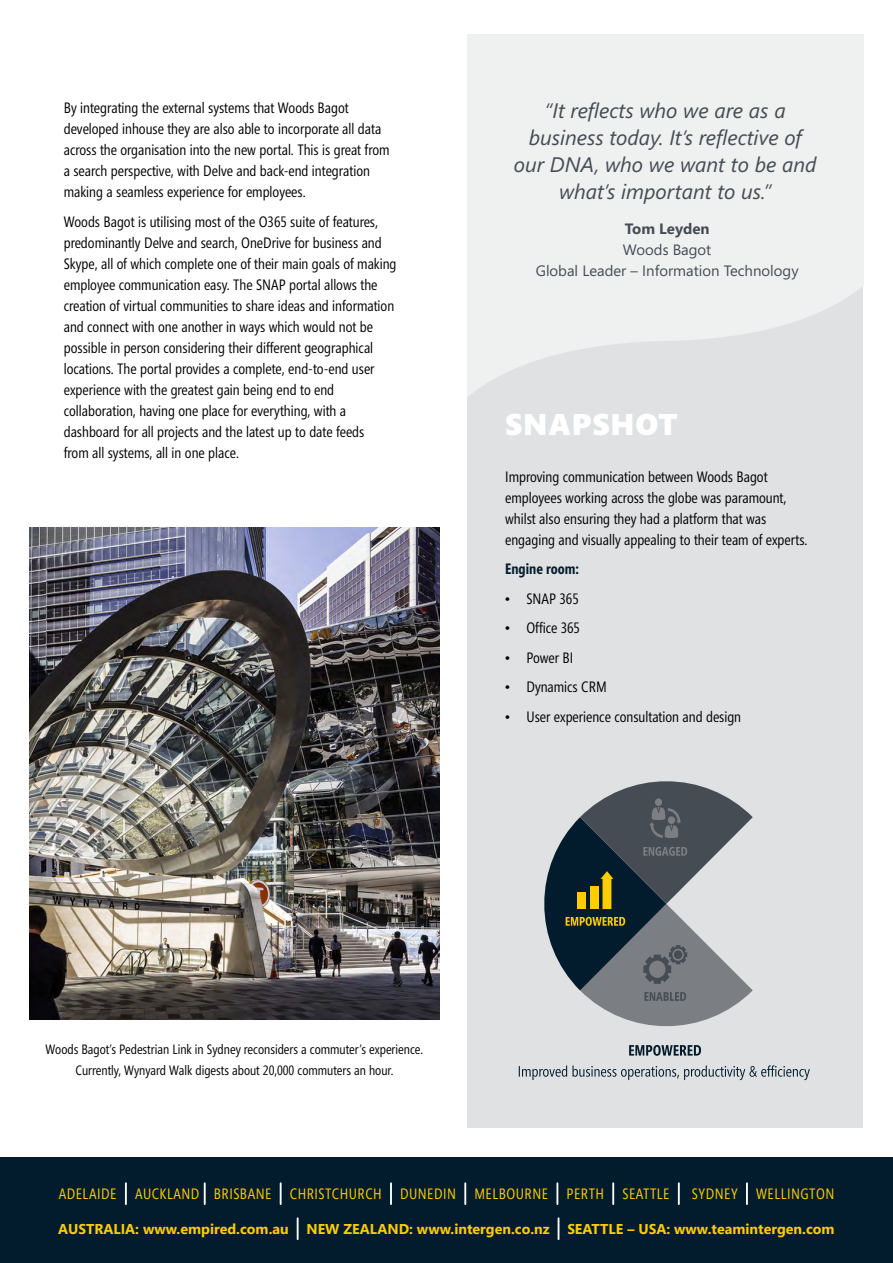
<style>
.page{position:relative;width:893px;height:1263px;background:#fff}
.page>*{position:absolute;margin:0;border:0;box-sizing:border-box;transform-origin:0 0}
.t1{font:900 30px "Segoe";letter-spacing:.03em;color:#fff}
.t2{font:italic 21px/27px "Segoe";color:#454c53;text-align:center}
.t3{font:15px/21px "Segoe Condensed";color:#000}
.t4{font:15px "Segoe Condensed";letter-spacing:.03em;color:#fecd00}
.t5{font:15px/21px "Segoe";color:#454c53;text-align:center}
.t6{font:700 15px "Segoe Condensed";color:#031c2d}
.t7{font:700 15px "Segoe";color:#454c53}
.t8{font:700 14.25px "Segoe";color:#fecd00}
.t9{font:13.5px/21px "Segoe Condensed";color:#000;text-align:center}
</style>
<div class="page">
<div style="left:468px;top:34px;width:395px;height:1094px;background:#dfe1e2"></div>
<svg style="left:468px;top:34px;width:395px;height:362px;fill:#eff1f1"></svg>
<div style="left:0;top:1158px;width:893px;height:105px;background:#031c2d"></div>
<hr style="left:125px;top:1183px;width:2px;height:21px;background:#fff">
<hr style="left:204px;top:1183px;width:2px;height:21px;background:#fff">
<hr style="left:280px;top:1183px;width:2px;height:21px;background:#fff">
<hr style="left:390px;top:1183px;width:2px;height:21px;background:#fff">
<hr style="left:464px;top:1183px;width:2px;height:21px;background:#fff">
<hr style="left:556px;top:1183px;width:2px;height:21px;background:#fff">
<hr style="left:612px;top:1183px;width:2px;height:21px;background:#fff">
<hr style="left:678px;top:1183px;width:2px;height:21px;background:#fff">
<hr style="left:746px;top:1183px;width:2px;height:21px;background:#fff">
<hr style="left:297px;top:1218px;width:2px;height:21px;background:#fff">
<svg style="left:558px;top:1218px;width:1px;height:21px"></svg>
<svg style="left:519px;top:1065px;width:291px;height:15px"></svg>
<svg style="left:629px;top:1045px;width:72px;height:11px"></svg>
<svg style="left:544px;top:781px;width:209px;height:245px"></svg>
<img style="left:30px;top:527px;width:409px;height:492px">
<p class="t3" style="left:64px;top:98px;width:327px">By integrating the external systems that Woods Bagot developed inhouse they are also able to incorporate all data across the organisation into the new portal. This is great from a search perspective, with Delve and back-end integration making a seamless experience for employees.</p>
<p class="t3" style="left:64px;top:211px;width:334px">Woods Bagot is utilising most of the O365 suite of features, predominantly Delve and search, OneDrive for business and Skype, all of which complete one of their main goals of making employee communication easy. The SNAP portal allows the creation of virtual communities to share ideas and information and connect with one another in ways which would not be possible in person considering their different geographical locations. The portal provides a complete, end-to-end user experience with the greatest gain being end to end collaboration, having one place for everything, with a dashboard for all projects and the latest up to date feeds<br>from all systems, all in one place.</p>
<h2 class="t2" style="left:514px;top:96px;width:304px">“It reflects who we are as a business today. It’s reflective of our DNA, who we want to be and what’s important to us.”</h2>
<p class="t7" style="left:625px;top:218px;width:86px">Tom Leyden</p>
<p class="t5" style="left:536px;top:239px;width:264px">Woods Bagot<br>Global Leader – Information Technology</p>
<h1 class="t1" style="left:505px;top:403px;width:174px">SNAPSHOT</h1>
<p class="t3" style="left:505px;top:466px;width:304px">Improving communication between Woods Bagot employees working across the globe was paramount, whilst also ensuring they had a platform that was engaging and visually appealing to their team of experts.</p>
<p class="t6" style="left:505px;top:559px;width:75px">Engine room:</p>
<p class="t3" style="left:505px;top:588px;width:75px">• SNAP 365</p>
<p class="t3" style="left:505px;top:617px;width:76px">• Office 365</p>
<p class="t3" style="left:505px;top:647px;width:70px">• Power BI</p>
<p class="t3" style="left:505px;top:676px;width:103px">• Dynamics CRM</p>
<p class="t3" style="left:505px;top:706px;width:238px">• User experience consultation and design</p>
<p class="t9" style="left:46px;top:1038px;width:379px">Woods Bagot’s Pedestrian Link in Sydney reconsiders a commuter’s experience.<br>Currently, Wynyard Walk digests about 20,000 commuters an hour.</p>
<p class="t4" style="left:59px;top:1185px;width:612px">ADELAIDE AUCKLAND BRISBANE CHRISTCHURCH DUNEDIN MELBOURNE PERTH SEATTLE</p>
<p class="t4" style="left:692px;top:1185px;width:144px">SYDNEY WELLINGTON</p>
<p class="t8" style="left:58px;top:1219px;width:778px">AUSTRALIA: www.empired.com.au NEW ZEALAND: www.intergen.co.nz SEATTLE – USA: www.teamintergen.com</p>
</div>
